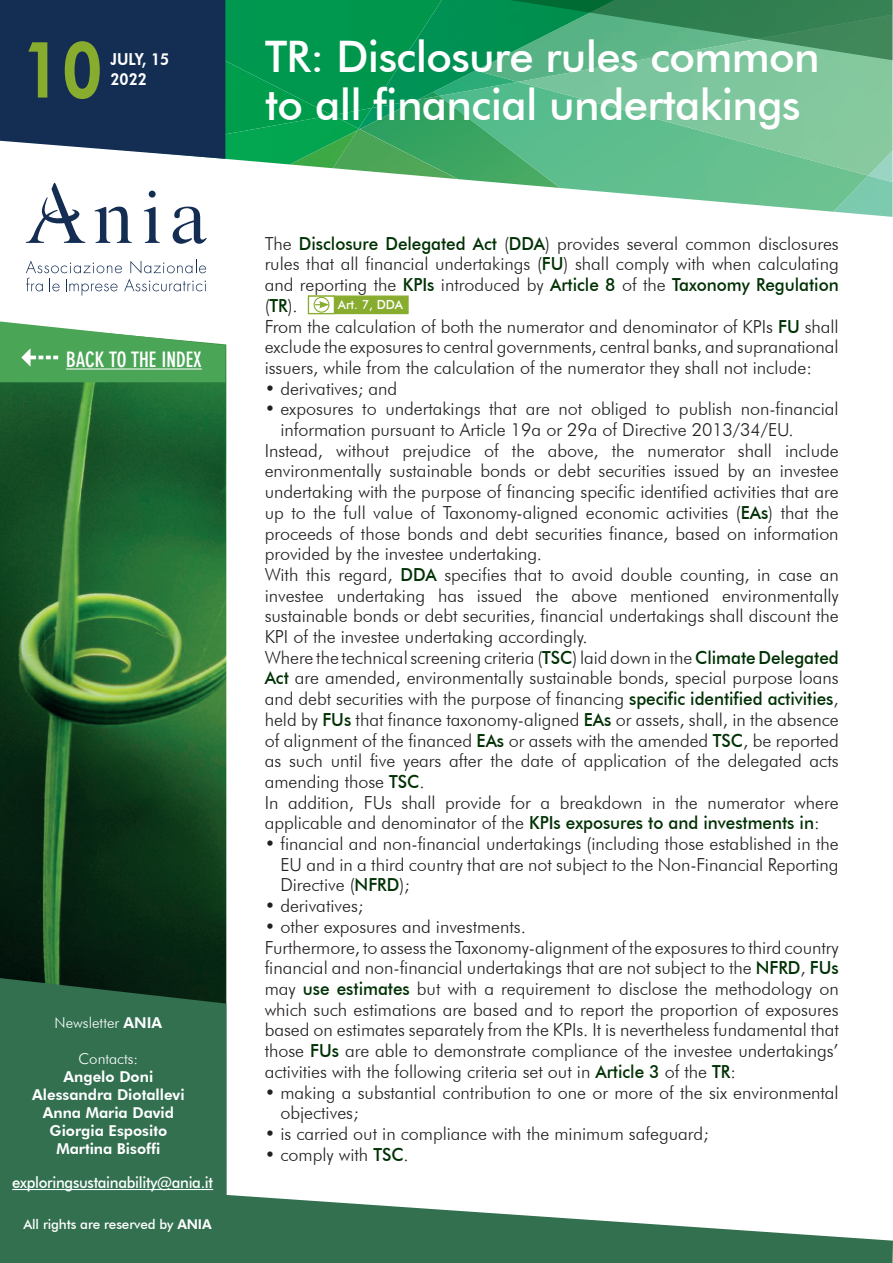
<style>
.page{position:relative;width:893px;height:1263px;background:#fff}
.page>*{position:absolute;margin:0;border:0;box-sizing:border-box;transform-origin:0 0}
.t1{font:800 78px "Futura BT";color:#88ac2e;scale:.85 1}
.t2{font:500 43.5px/48px "Futura BT";letter-spacing:-.015em;color:#fff}
.t3{font:700 condensed 21px "DIN Neuzeit Grotesk";color:#fff}
.t4{font:300 18px/20.7px "Futura BT";letter-spacing:-.005em;color:#231f20;text-align:justify}
.t5{font:500 18px "Futura BT";letter-spacing:-.005em;color:#003104;scale:.95 1}
.t6{font:800 16.5px "Futura BT";color:#fff;scale:.9 1}
.t7{font:500 15.75px "Futura BT";letter-spacing:-.02em;color:#fff;scale:.95 1}
.t8{font:800 15px/18px "Futura BT";color:#fff;text-align:center}
.t9{font:300 15px "Futura BT";color:#fff}
.t10{font:500 13.5px "Futura BT";letter-spacing:-.01em;color:#fff}
.t11{font:500 12.6px "Futura BT";color:#fff}
.s1{font-weight:800}
.s2{font-weight:500;color:#003104}
.s3{font-weight:300;color:#231f20}
</style>
<div class="page">
<img style="left:0;top:344px;width:226px;height:634px">
<img style="left:868px;top:82px;width:24px;height:94px">
<img style="left:837px;top:176px;width:55px;height:41px">
<img style="left:560px;top:82px;width:308px;height:130px">
<img style="left:417px;top:108px;width:143px;height:66px">
<img style="left:457px;top:174px;width:274px;height:38px">
<img style="left:333px;top:129px;width:125px;height:50px">
<svg style="left:359px;top:115px;width:58px;height:15px"></svg>
<img style="left:290px;top:164px;width:68px;height:4px">
<img style="left:225px;top:115px;width:134px;height:49px">
<div style="left:615px;top:60px;width:277px;height:22px;background:#7ec69e"></div>
<img style="left:442px;top:0;width:173px;height:108px">
<img style="left:332px;top:0;width:110px;height:115px">
<img style="left:225px;top:0;width:107px;height:151px">
<svg style="left:510px;top:0;width:382px;height:60px;background:#429869"></svg>
<div style="left:0;top:0;width:225px;height:159px;background:#132d53"></div>
<svg style="left:26px;top:183px;width:59px;height:60px"></svg>
<svg style="left:94px;top:207px;width:38px;height:36px"></svg>
<svg style="left:144px;top:191px;width:16px;height:52px"></svg>
<svg style="left:173px;top:207px;width:34px;height:37px"></svg>
<svg style="left:26px;top:260px;width:180px;height:36px"></svg>
<svg style="left:0;top:1179px;width:892px;height:84px;fill:#327050"></svg>
<div style="left:0;top:978px;width:226px;height:226px;background:#327050"></div>
<hr style="left:12px;top:1189px;width:201px;height:1px;background:#fff">
<div style="left:308px;top:295px;width:101px;height:19px;background:#88ac2e;border:1px solid #88ac2e"></div>
<svg style="left:308px;top:295px;width:27px;height:19px"></svg>
<div style="left:314px;top:297px;width:15px;height:16px;border:1px solid #88ac2e;border-radius:50%"></div>
<svg style="left:315px;top:301px;width:14px;height:7px"></svg>
<svg style="left:0;top:321px;width:225px;height:61px"></svg>
<hr style="left:66px;top:368px;width:136px;height:1px;background:#fff">
<svg style="left:892px;top:1240px;width:1px;height:23px"></svg>
<h1 class="t1" style="left:21px;top:22px;width:97px">10</h1>
<p class="t6" style="left:111px;top:50px;width:67px">JULY, 15</p>
<p class="t6" style="left:111px;top:69px;width:42px">2022</p>
<p class="t3" style="left:17px;top:347px;width:186px">✓ BACK TO THE INDEX</p>
<p class="t9" style="left:55px;top:1013px;width:109px">Newsletter <span class="s1">ANIA</span></p>
<p class="t9" style="left:79px;top:1049px;width:61px">Contacts:</p>
<p class="t8" style="left:32px;top:1067px;width:154px">Angelo Doni<br>Alessandra Diotallevi<br>Anna Maria David<br>Giorgia Esposito<br>Martina Bisoffi</p>
<p class="t7" style="left:12px;top:1172px;width:213px">exploringsustainability@ania.it</p>
<p class="t10" style="left:23px;top:1215px;width:190px">All rights are reserved by <span class="s1">ANIA</span></p>
<h2 class="t2" style="left:265px;top:32px;width:556px">TR: Disclosure rules common to all financial undertakings</h2>
<p class="t4" style="left:265px;top:233px;width:576px">The <span class="s2">Disclosure Delegated Act</span> (<span class="s2">DDA</span>) provides several common disclosures rules that all financial undertakings (<span class="s2">FU</span>) shall comply with when calculating and reporting the <span class="s2">KPIs</span> introduced by <span class="s2">Article 8</span> of the <span class="s2">Taxonomy Regulation </span>(<span class="s2">TR</span>).</p>
<p class="t11" style="left:338px;top:297px;width:67px">Art. 7, DDA</p>
<p class="t4" style="left:265px;top:316px;width:576px">From the calculation of both the numerator and denominator of KPIs <span class="s2">FU</span> shall exclude the exposures to central governments, central banks, and supranational issuers, while from the calculation of the numerator they shall not include:</p>
<p class="t4" style="left:265px;top:378px;width:134px">• derivatives; and</p>
<p class="t4" style="left:265px;top:398px;width:575px">• exposures to undertakings that are not obliged to publish non-financial</p>
<p class="t4" style="left:280px;top:419px;width:515px">information pursuant to Article 19a or 29a of Directive 2013/34/EU.</p>
<p class="t4" style="left:265px;top:440px;width:576px">Instead, without prejudice of the above, the numerator shall include</p>
<p class="t4" style="left:265px;top:460px;width:575px">environmentally sustainable bonds or debt securities issued by an investee</p>
<p class="t4" style="left:265px;top:481px;width:575px">undertaking with the purpose of financing specific identified activities that are</p>
<p class="t4" style="left:265px;top:502px;width:576px">up to the full value of Taxonomy-aligned economic activities (<span class="s2">EAs</span>) that the</p>
<p class="t4" style="left:265px;top:523px;width:575px">proceeds of those bonds and debt securities finance, based on information</p>
<p class="t4" style="left:265px;top:543px;width:279px">provided by the investee undertaking.</p>
<p class="t4" style="left:265px;top:564px;width:575px">With this regard, <span class="s2">DDA</span> specifies that to avoid double counting, in case an</p>
<p class="t4" style="left:265px;top:585px;width:576px">investee undertaking has issued the above mentioned environmentally</p>
<p class="t4" style="left:265px;top:605px;width:576px">sustainable bonds or debt securities, financial undertakings shall discount the</p>
<p class="t4" style="left:265px;top:626px;width:324px">KPI of the investee undertaking accordingly.</p>
<p class="t4" style="left:265px;top:647px;width:575px">Where the technical screening criteria (<span class="s2">TSC</span>) laid down in the <span class="s2">Climate Delegated</span></p>
<p class="t4" style="left:265px;top:667px;width:576px"><span class="s2">Act</span> are amended, environmentally sustainable bonds, special purpose loans</p>
<p class="t4" style="left:265px;top:688px;width:576px">and debt securities with the purpose of financing <span class="s2">specific identified activities</span>,</p>
<p class="t4" style="left:265px;top:709px;width:576px">held by <span class="s2">FUs</span> that finance taxonomy-aligned <span class="s2">EAs</span> or assets, shall, in the absence</p>
<p class="t4" style="left:265px;top:730px;width:575px">of alignment of the financed <span class="s2">EAs</span> or assets with the amended <span class="s2">TSC</span>, be reported</p>
<p class="t4" style="left:265px;top:750px;width:575px">as such until five years after the date of application of the delegated acts</p>
<p class="t4" style="left:265px;top:771px;width:161px">amending those <span class="s2">TSC</span>.</p>
<p class="t4" style="left:265px;top:792px;width:575px">In addition, FUs shall provide for a breakdown in the numerator where</p>
<p class="t5" style="left:265px;top:812px;width:586px"><span class="s3">applicable and denominator of the</span> KPIs exposures to and investments in<span class="s3">:</span></p>
<p class="t4" style="left:280px;top:833px;width:560px;text-indent:-16px">• financial and non-financial undertakings (including those established in the EU and in a third country that are not subject to the Non-Financial Reporting Directive (<span class="s2">NFRD</span>);</p>
<p class="t4" style="left:265px;top:895px;width:100px">• derivatives;</p>
<p class="t4" style="left:265px;top:916px;width:576px;text-align:left">• other exposures and investments.<br>Furthermore, to assess the Taxonomy-alignment of the exposures to third country financial and non-financial undertakings that are not subject to the <span class="s2">NFRD</span>, <span class="s2">FUs </span>may <span class="s2">use estimates</span> but with a requirement to disclose the methodology on which such estimations are based and to report the proportion of exposures based on estimates separately from the KPIs. It is nevertheless fundamental that those <span class="s2">FUs</span> are able to demonstrate compliance of the investee undertakings’ activities with the following criteria set out in <span class="s2">Article 3</span> of the <span class="s2">TR</span>:</p>
<p class="t4" style="left:280px;top:1081px;width:560px;text-indent:-16px">• making a substantial contribution to one or more of the six environmental objectives;</p>
<p class="t4" style="left:265px;top:1123px;width:445px">• is carried out in compliance with the minimum safeguard;</p>
<p class="t4" style="left:265px;top:1144px;width:146px">• comply with <span class="s2">TSC</span>.</p>
</div>
